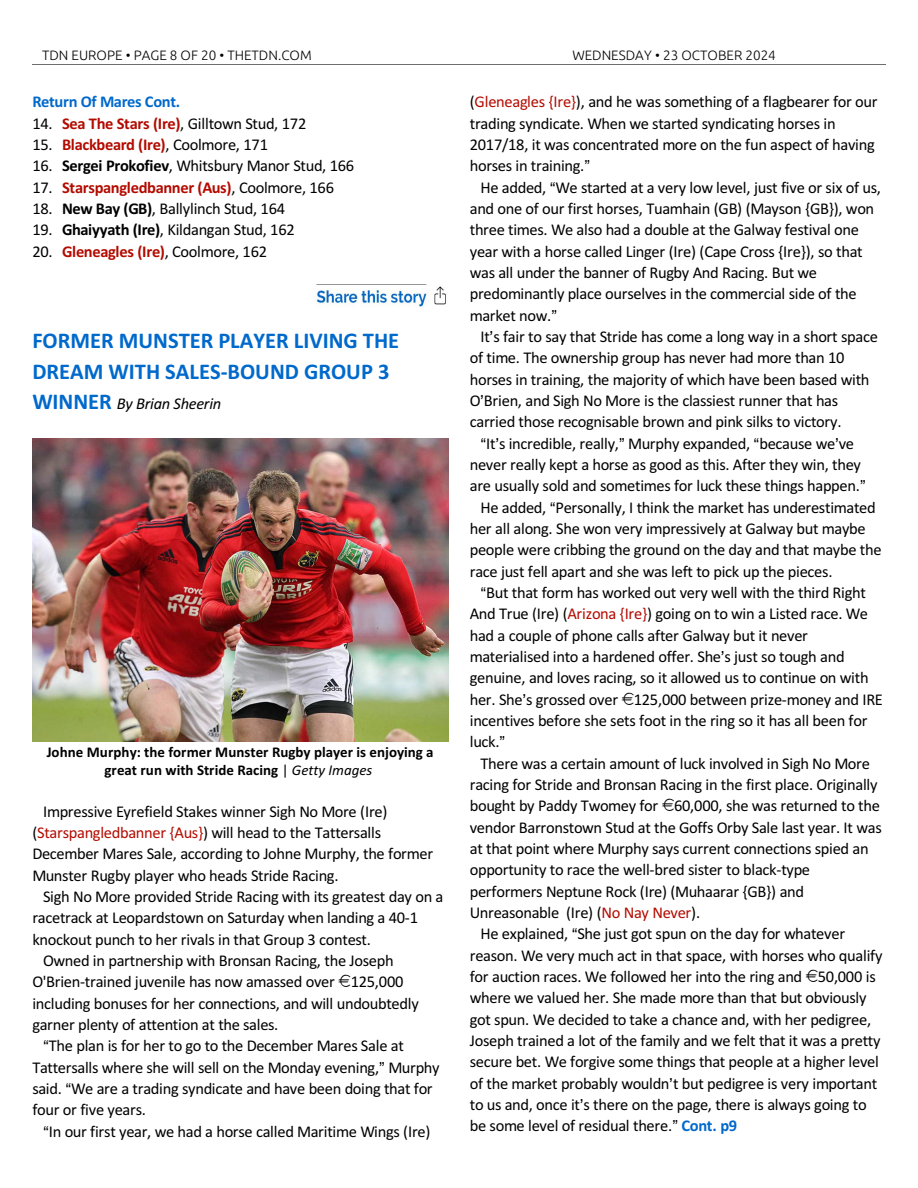
<style>
.page{position:relative;width:918px;height:1188px;background:#fff}
.page>*{position:absolute;margin:0;border:0;box-sizing:border-box;transform-origin:0 0}
.t1{font:700 22.5px/30.3px "Calibri";color:#0069cc}
.t2{font:16.5px/21.3px "Calibri";letter-spacing:-.02em;color:#000}
.t3{font:700 16.5px "Calibri";letter-spacing:-.025em;color:#b30b00}
.t4{font:italic 16.5px "Calibri";letter-spacing:-.02em;color:#000}
.t5{font:700 16.5px "Calibri";letter-spacing:-.025em;color:#0069cc}
.t6{font:700 15px/17.1px "Calibri";color:#000;text-align:center}
.t7{font:300 13.5px "Ubuntu";color:#000}
.s1{font-weight:700;color:#b30b00}
.s2{font-weight:700}
.s3{font-weight:400;color:#000}
.s4{font-weight:700;font-style:normal;font-size:22.5px;color:#0069cc}
.s5{font-weight:400}
.s6{font-weight:400;font-style:italic}
.s7{color:#b30b00}
.s8{font-weight:700;color:#0069cc}
</style>
<div class="page">
<hr style="left:32px;top:64px;width:853px;height:1px;background:#6e6e6e">
<img style="left:32px;top:439px;width:416px;height:302px">
<img style="left:315px;top:284px;width:131px;height:23px">
<p class="t7" style="left:42px;top:49px;width:271px">TDN EUROPE • PAGE 8 OF 20 • THETDN.COM</p>
<p class="t7" style="left:572px;top:49px;width:205px">WEDNESDAY • 23 OCTOBER 2024</p>
<p class="t5" style="left:32px;top:95px;width:149px">Return Of Mares Cont.</p>
<p class="t2" style="left:32px;top:114px;width:276px">14. <span class="s1">Sea The Stars (Ire)</span>, Gilltown Stud, 172</p>
<p class="t2" style="left:32px;top:135px;width:237px">15. <span class="s1">Blackbeard (Ire)</span>, Coolmore, 171</p>
<p class="t2" style="left:32px;top:157px;width:323px">16. <span class="s2">Sergei Prokofiev</span>, Whitsbury Manor Stud, 166</p>
<p class="t3" style="left:32px;top:180px;width:303px"><span class="s3">17.</span> Starspangledbanner (Aus)<span class="s3">, Coolmore, 166</span></p>
<p class="t2" style="left:32px;top:199px;width:254px">18. <span class="s2">New Bay (GB)</span>, Ballylinch Stud, 164</p>
<p class="t2" style="left:32px;top:221px;width:264px">19. <span class="s2">Ghaiyyath (Ire)</span>, Kildangan Stud, 162</p>
<p class="t2" style="left:32px;top:242px;width:236px">20. <span class="s1">Gleneagles (Ire)</span>, Coolmore, 162</p>
<h1 class="t1" style="left:32px;top:328px;width:368px">FORMER MUNSTER PLAYER LIVING THE<br>DREAM WITH SALES-BOUND GROUP 3</h1>
<p class="t4" style="left:32px;top:396px;width:191px"><span class="s4">WINNER</span> By Brian Sheerin</p>
<p class="t6" style="left:47px;top:745px;width:388px">Johne Murphy: the former Munster Rugby player is enjoying a great run with Stride Racing <span class="s5">|</span> <span class="s6">Getty Images</span></p>
<p class="t2" style="left:32px;top:802px;width:402px;text-indent:11px">Impressive Eyrefield Stakes winner Sigh No More (Ire) (<span class="s7">Starspangledbanner {Aus}</span>) will head to the Tattersalls December Mares Sale, according to Johne Murphy, the former Munster Rugby player who heads Stride Racing.</p>
<p class="t2" style="left:43px;top:887px;width:402px">Sigh No More provided Stride Racing with its greatest day on a</p>
<p class="t2" style="left:32px;top:909px;width:387px">racetrack at Leopardstown on Saturday when landing a 40-1</p>
<p class="t2" style="left:32px;top:930px;width:340px">knockout punch to her rivals in that Group 3 contest.</p>
<p class="t2" style="left:43px;top:951px;width:352px">Owned in partnership with Bronsan Racing, the Joseph</p>
<p class="t2" style="left:32px;top:973px;width:373px">O'Brien-trained juvenile has now amassed over 125,000</p>
<p class="t2" style="left:32px;top:994px;width:388px">including bonuses for her connections, and will undoubtedly</p>
<p class="t2" style="left:32px;top:1015px;width:248px">garner plenty of attention at the sales.</p>
<p class="t2" style="left:49px;top:1037px;width:357px">The plan is for her to go to the December Mares Sale at</p>
<p class="t2" style="left:32px;top:1058px;width:409px">Tattersalls where she will sell on the Monday evening, Murphy</p>
<p class="t2" style="left:32px;top:1079px;width:402px">said. We are a trading syndicate and have been doing that for</p>
<p class="t2" style="left:32px;top:1101px;width:115px">four or five years.</p>
<p class="t2" style="left:49px;top:1122px;width:383px">In our first year, we had a horse called Maritime Wings (Ire)</p>
<p class="t2" style="left:470px;top:93px;width:409px">(<span class="s7">Gleneagles {Ire}</span>), and he was something of a flagbearer for our trading syndicate. When we started syndicating horses in 2017/18, it was concentrated more on the fun aspect of having horses in training.</p>
<p class="t2" style="left:470px;top:178px;width:413px;text-indent:11px">He added, We started at a very low level, just five or six of us, and one of our first horses, Tuamhain (GB) (Mayson {GB}), won three times. We also had a double at the Galway festival one year with a horse called Linger (Ire) (Cape Cross {Ire}), so that was all under the banner of Rugby And Racing. But we predominantly place ourselves in the commercial side of the market now.</p>
<p class="t2" style="left:470px;top:327px;width:410px;text-indent:11px">It s fair to say that Stride has come a long way in a short space of time. The ownership group has never had more than 10 horses in training, the majority of which have been based with O Brien, and Sigh No More is the classiest runner that has carried those recognisable brown and pink silks to victory.</p>
<p class="t2" style="left:486px;top:434px;width:369px">It s incredible, really, Murphy expanded, because we ve</p>
<p class="t2" style="left:470px;top:455px;width:393px">never really kept a horse as good as this. After they win, they</p>
<p class="t2" style="left:470px;top:477px;width:392px">are usually sold and sometimes for luck these things happen.</p>
<p class="t2" style="left:481px;top:498px;width:397px">He added, Personally, I think the market has underestimated</p>
<p class="t2" style="left:470px;top:519px;width:397px">her all along. She won very impressively at Galway but maybe</p>
<p class="t2" style="left:470px;top:541px;width:413px">people were cribbing the ground on the day and that maybe the</p>
<p class="t2" style="left:470px;top:562px;width:364px">race just fell apart and she was left to pick up the pieces.</p>
<p class="t2" style="left:486px;top:583px;width:381px">But that form has worked out very well with the third Right</p>
<p class="t2" style="left:470px;top:605px;width:400px">And True (Ire) (<span class="s7">Arizona {Ire}</span>) going on to win a Listed race. We</p>
<p class="t2" style="left:470px;top:626px;width:340px">had a couple of phone calls after Galway but it never</p>
<p class="t2" style="left:470px;top:647px;width:376px">materialised into a hardened offer. She s just so tough and</p>
<p class="t2" style="left:470px;top:669px;width:400px">genuine, and loves racing, so it allowed us to continue on with</p>
<p class="t2" style="left:470px;top:690px;width:415px">her. She s grossed over 125,000 between prize-money and IRE</p>
<p class="t2" style="left:470px;top:711px;width:399px">incentives before she sets foot in the ring so it has all been for</p>
<p class="t2" style="left:470px;top:733px;width:31px">luck.</p>
<p class="t2" style="left:481px;top:754px;width:391px">There was a certain amount of luck involved in Sigh No More</p>
<p class="t2" style="left:470px;top:775px;width:409px">racing for Stride and Bronsan Racing in the first place. Originally</p>
<p class="t2" style="left:470px;top:796px;width:412px">bought by Paddy Twomey for 60,000, she was returned to the</p>
<p class="t2" style="left:470px;top:818px;width:413px">vendor Barronstown Stud at the Goffs Orby Sale last year. It was</p>
<p class="t2" style="left:470px;top:839px;width:400px">at that point where Murphy says current connections spied an</p>
<p class="t2" style="left:470px;top:861px;width:342px">opportunity to race the well-bred sister to black-type</p>
<p class="t2" style="left:470px;top:882px;width:336px">performers Neptune Rock (Ire) (Muhaarar {GB}) and</p>
<p class="t2" style="left:470px;top:903px;width:232px">Unreasonable (Ire) (<span class="s7">No Nay Never</span>).</p>
<p class="t2" style="left:481px;top:924px;width:366px">He explained, She just got spun on the day for whatever</p>
<p class="t2" style="left:470px;top:946px;width:414px">reason. We very much act in that space, with horses who qualify</p>
<p class="t2" style="left:470px;top:967px;width:408px">for auction races. We followed her into the ring and 50,000 is</p>
<p class="t2" style="left:470px;top:989px;width:398px">where we valued her. She made more than that but obviously</p>
<p class="t2" style="left:470px;top:1010px;width:403px">got spun. We decided to take a chance and, with her pedigree,</p>
<p class="t2" style="left:470px;top:1031px;width:412px">Joseph trained a lot of the family and we felt that it was a pretty</p>
<p class="t2" style="left:470px;top:1052px;width:411px">secure bet. We forgive some things that people at a higher level</p>
<p class="t2" style="left:470px;top:1074px;width:409px">of the market probably wouldn t but pedigree is very important</p>
<p class="t2" style="left:470px;top:1095px;width:398px">to us and, once it s there on the page, there is always going to</p>
<p class="t2" style="left:470px;top:1117px;width:269px">be some level of residual there. <span class="s8">Cont. p9</span></p>
</div>
